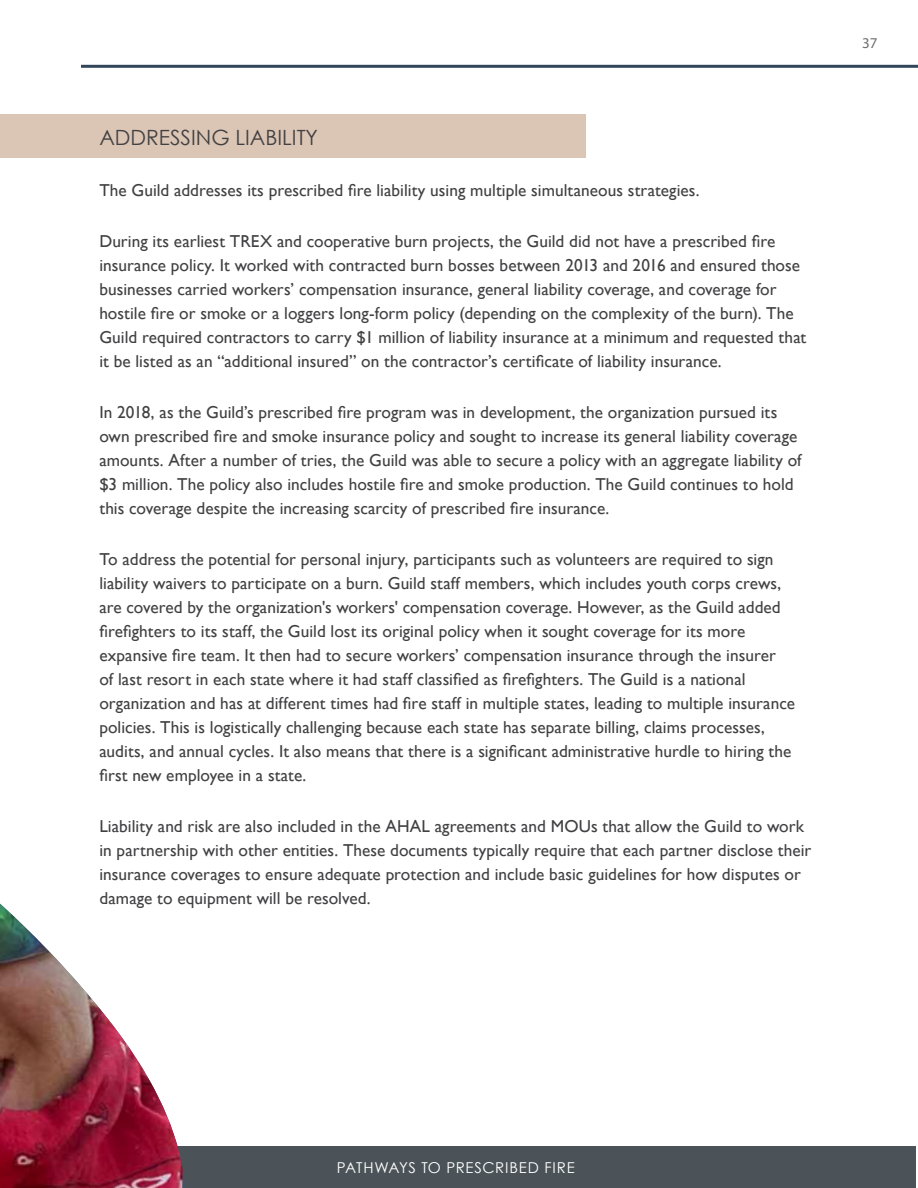
<style>
.page{position:relative;width:918px;height:1188px;background:#fff}
.page>*{position:absolute;margin:0;border:0;box-sizing:border-box;transform-origin:0 0}
.t1{font:21px "Century Gothic";color:#414042}
.t2{font:17.25px/24px "Gill Sans";letter-spacing:.005em;color:#414042}
.t3{font:15px "Century Gothic";letter-spacing:.045em;color:#fff}
.t4{font:15px "Myriad Pro";color:#6d6e71}
</style>
<div class="page">
<hr style="left:81px;top:65px;width:837px;height:3px;background:#32465a">
<div style="left:0;top:1146px;width:916px;height:42px;background:#4b5358"></div>
<div style="left:0;top:115px;width:585px;height:43px;background:#dbc5b4"></div>
<img style="left:0;top:904px;width:183px;height:284px">
<p class="t1" style="left:99px;top:122px;width:220px">ADDRESSING LIABILITY</p>
<p class="t2" style="left:99px;top:178px;width:602px">The Guild addresses its prescribed fire liability using multiple simultaneous strategies.</p>
<p class="t2" style="left:99px;top:229px;width:709px">During its earliest TREX and cooperative burn projects, the Guild did not have a prescribed fire insurance policy. It worked with contracted burn bosses between 2013 and 2016 and ensured those businesses carried workers’ compensation insurance, general liability coverage, and coverage for hostile fire or smoke or a loggers long-form policy (depending on the complexity of the burn). The Guild required contractors to carry $1 million of liability insurance at a minimum and requested that it be listed as an “additional insured” on the contractor’s certificate of liability insurance.</p>
<p class="t2" style="left:99px;top:400px;width:704px">In 2018, as the Guild’s prescribed fire program was in development, the organization pursued its own prescribed fire and smoke insurance policy and sought to increase its general liability coverage amounts. After a number of tries, the Guild was able to secure a policy with an aggregate liability of $3 million. The policy also includes hostile fire and smoke production. The Guild continues to hold this coverage despite the increasing scarcity of prescribed fire insurance.</p>
<p class="t2" style="left:99px;top:547px;width:697px">To address the potential for personal injury, participants such as volunteers are required to sign liability waivers to participate on a burn. Guild staff members, which includes youth corps crews, are covered by the organization's workers' compensation coverage. However, as the Guild added firefighters to its staff, the Guild lost its original policy when it sought coverage for its more expansive fire team. It then had to secure workers’ compensation insurance through the insurer<br>of last resort in each state where it had staff classified as firefighters. The Guild is a national organization and has at different times had fire staff in multiple states, leading to multiple insurance policies. This is logistically challenging because each state has separate billing, claims processes, audits, and annual cycles. It also means that there is a significant administrative hurdle to hiring the first new employee in a state.</p>
<p class="t2" style="left:99px;top:814px;width:713px">Liability and risk are also included in the AHAL agreements and MOUs that allow the Guild to work in partnership with other entities. These documents typically require that each partner disclose their insurance coverages to ensure adequate protection and include basic guidelines for how disputes or damage to equipment will be resolved.</p>
<p class="t4" style="left:862px;top:34px;width:17px">37</p>
<p class="t3" style="left:337px;top:1157px;width:239px">PATHWAYS TO PRESCRIBED FIRE</p>
</div>
